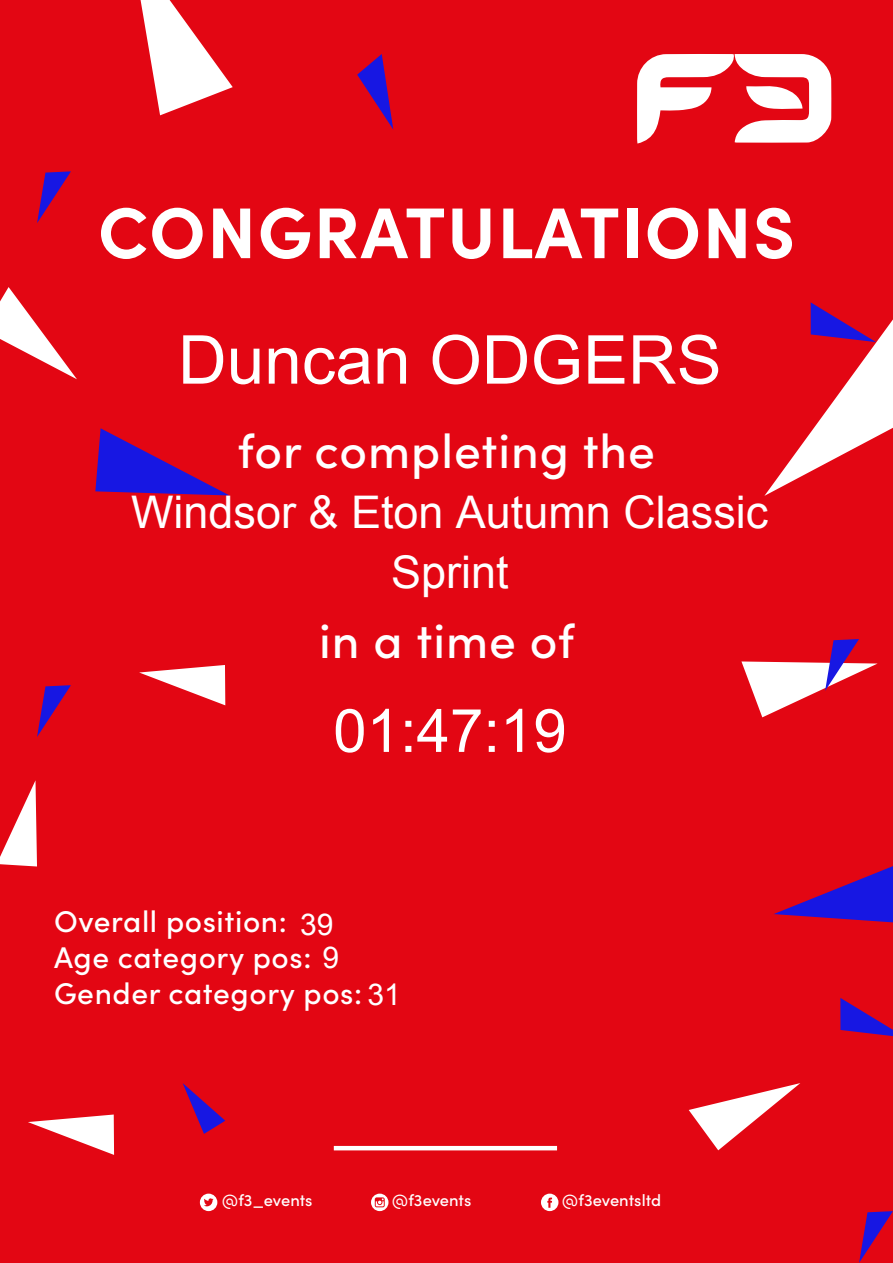
<style>
.page{position:relative;width:893px;height:1263px;background:#e30613}
.page>*{position:absolute;margin:0;border:0;box-sizing:border-box;transform-origin:0 0}
.t1{font:700 72px "Sofia Pro";letter-spacing:.02em;color:#fff}
.t2{font:67.5px "Arial";color:#fff}
.t3{font:60px "Arial";color:#fff}
.t4{font:500 48px "Sofia Pro";letter-spacing:.02em;color:#fff}
.t5{font:45px "Arial";color:#fff}
.t6{font:500 30px/36px "Sofia Pro";letter-spacing:.02em;color:#fff}
.t7{font:30px "Arial";color:#fff}
.t8{font:500 16.5px "Sofia Pro";color:#fff}
.s1{font-family:"Arial";font-weight:400}
</style>
<div class="page">
<hr style="left:334px;top:1146px;width:223px;height:4px;background:#fff">
<svg style="left:139px;top:665px;width:86px;height:40px"></svg>
<svg style="left:0;top:780px;width:37px;height:86px"></svg>
<svg style="left:28px;top:1114px;width:86px;height:41px"></svg>
<svg style="left:141px;top:0;width:92px;height:115px"></svg>
<svg style="left:689px;top:1083px;width:111px;height:67px"></svg>
<svg style="left:0;top:287px;width:77px;height:92px"></svg>
<svg style="left:774px;top:866px;width:119px;height:56px"></svg>
<svg style="left:95px;top:428px;width:134px;height:67px"></svg>
<svg style="left:764px;top:302px;width:129px;height:194px"></svg>
<svg style="left:840px;top:998px;width:53px;height:38px"></svg>
<svg style="left:37px;top:685px;width:34px;height:52px"></svg>
<svg style="left:741px;top:639px;width:137px;height:78px"></svg>
<svg style="left:37px;top:171px;width:34px;height:52px"></svg>
<svg style="left:859px;top:1211px;width:34px;height:52px"></svg>
<svg style="left:357px;top:54px;width:36px;height:75px"></svg>
<svg style="left:183px;top:1083px;width:42px;height:51px"></svg>
<svg style="left:541px;top:1193px;width:17px;height:18px"></svg>
<svg style="left:200px;top:1193px;width:17px;height:18px"></svg>
<svg style="left:371px;top:1193px;width:17px;height:18px"></svg>
<svg style="left:637px;top:54px;width:194px;height:90px"></svg>
<h1 class="t1" style="left:98px;top:177px;width:699px">CONGRATULATIONS</h1>
<h2 class="t2" style="left:178px;top:323px;width:545px">Duncan ODGERS</h2>
<h3 class="t4" style="left:238px;top:416px;width:419px">for completing the</h3>
<h3 class="t5" style="left:131px;top:488px;width:639px">Windsor &amp; Eton Autumn Classic</h3>
<h3 class="t5" style="left:391px;top:548px;width:119px">Sprint</h3>
<h3 class="t4" style="left:319px;top:605px;width:257px">in a time of</h3>
<h3 class="t3" style="left:333px;top:698px;width:235px">01:47:19</h3>
<p class="t6" style="left:54px;top:901px;width:348px">Overall position:<br>Age category pos: <span class="s1">9<br></span>Gender category pos: <span class="s1">31</span></p>
<p class="t7" style="left:300px;top:908px;width:35px">39</p>
<p class="t8" style="left:222px;top:1188px;width:92px">@f3_events</p>
<p class="t8" style="left:392px;top:1188px;width:81px">@f3events</p>
<p class="t8" style="left:562px;top:1188px;width:101px">@f3eventsltd</p>
</div>
